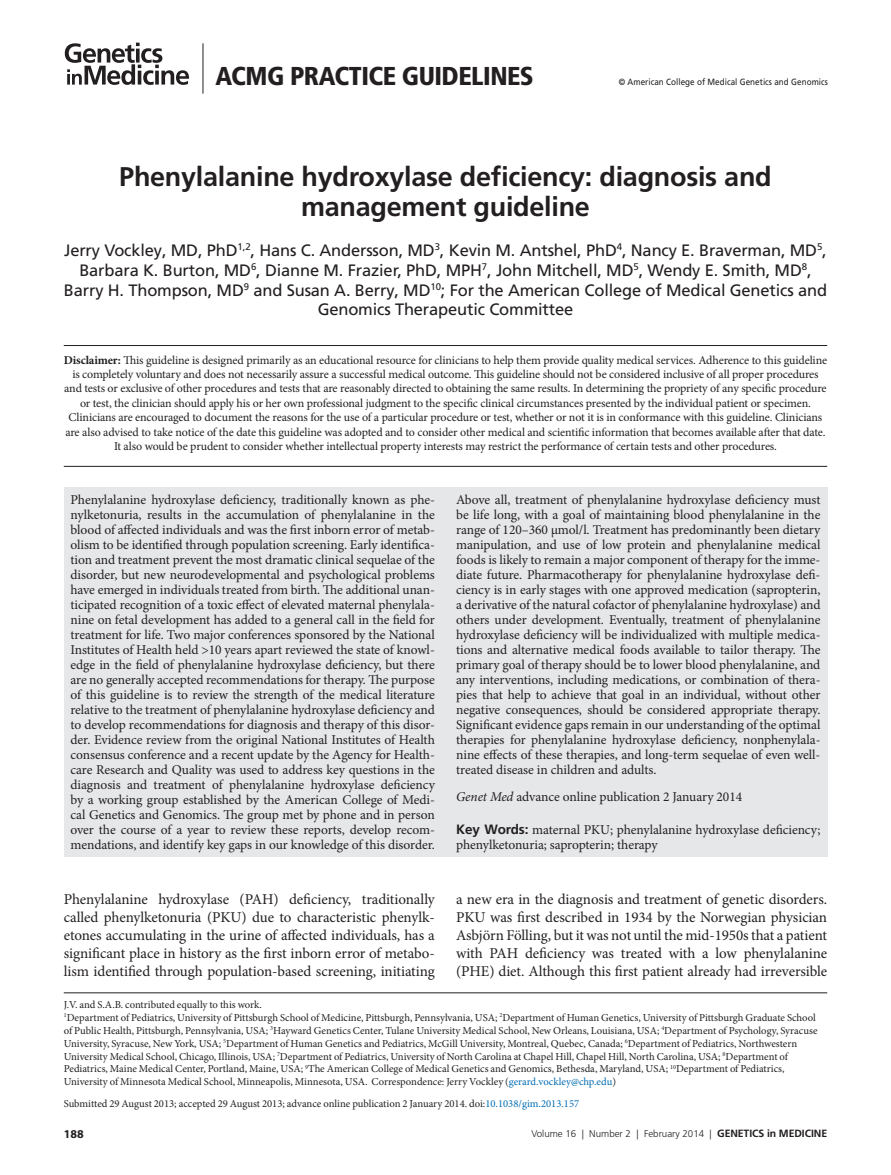
<style>
.page{position:relative;width:891px;height:1175px;background:#fff}
.page>*{position:absolute;margin:0;border:0;box-sizing:border-box;transform-origin:0 0}
.t1{font:700 27px/30px "Frutiger LT Pro";letter-spacing:-.01em;color:#231f20;text-align:center}
.t2{font:900 condensed 25.8px "Frutiger LT Pro";letter-spacing:-.02em;color:#231f20}
.t3{font:16.5px/19.8px "Frutiger LT Pro";letter-spacing:-.01em;color:#231f20;text-align:center}
.t4{font:15px/18px "Minion Pro";letter-spacing:-.005em;color:#231f20;text-align:justify}
.t5{font:13.5px/15px "Minion Pro";letter-spacing:-.005em;color:#231f20;text-align:justify}
.t6{font:12px/14.4px "Minion Pro";letter-spacing:-.01em;color:#231f20;text-align:center}
.t7{font:700 12px "Myriad Pro";color:#231f20}
.t8{font:10.65px/12.9px "Minion Pro";color:#231f20}
.t9{font:300 9.75px "Frutiger LT Pro";color:#231f20}
.t10{font:9px "Frutiger LT Pro";letter-spacing:.005em;color:#231f20;scale:.9 1}
.s1{font-weight:700}
.s2{font-style:italic}
.s3{font-family:"Frutiger LT Pro";font-weight:700}
.s4{color:#006cb3}
.s5{font-weight:700;font-size:10.5px}
</style>
<div class="page">
<hr style="left:203px;top:43px;width:1px;height:51px;background:#231f20">
<svg style="left:65px;top:43px;width:124px;height:42px"></svg>
<div style="left:64px;top:488px;width:763px;height:368px;background:#e6e7e9"></div>
<hr style="left:64px;top:345px;width:763px;height:1px;background:#231f20">
<hr style="left:64px;top:466px;width:763px;height:1px;background:#231f20">
<hr style="left:64px;top:992px;width:763px;height:1px;background:#231f20">
<h2 class="t2" style="left:216px;top:60px;width:320px">ACMG PRACTICE GUIDELINES</h2>
<p class="t10" style="left:619px;top:76px;width:234px">© American College of Medical Genetics and Genomics</p>
<h1 class="t1" style="left:119px;top:162px;width:654px">Phenylalanine hydroxylase deficiency: diagnosis and management guideline</h1>
<p class="t3" style="left:64px;top:240px;width:765px">Jerry Vockley, MD, PhD<sup>1,2</sup>, Hans C. Andersson, MD<sup>3</sup>, Kevin M. Antshel, PhD<sup>4</sup>, Nancy E. Braverman, MD<sup>5</sup>, Barbara K. Burton, MD<sup>6</sup>, Dianne M. Frazier, PhD, MPH<sup>7</sup>, John Mitchell, MD<sup>5</sup>, Wendy E. Smith, MD<sup>8</sup>, Barry H. Thompson, MD<sup>9</sup> and Susan A. Berry, MD<sup>10</sup>; For the American College of Medical Genetics and Genomics Therapeutic Committee</p>
<p class="t6" style="left:64px;top:352px;width:765px"><span class="s1">Disclaimer:</span> This guideline is designed primarily as an educational resource for clinicians to help them provide quality medical services. Adherence to this guideline is completely voluntary and does not necessarily assure a successful medical outcome. This guideline should not be considered inclusive of all proper procedures and tests or exclusive of other procedures and tests that are reasonably directed to obtaining the same results. In determining the propriety of any specific procedure or test, the clinician should apply his or her own professional judgment to the specific clinical circumstances presented by the individual patient or specimen.<br>Clinicians are encouraged to document the reasons for the use of a particular procedure or test, whether or not it is in conformance with this guideline. Clinicians are also advised to take notice of the date this guideline was adopted and to consider other medical and scientific information that becomes available after that date.<br>It also would be prudent to consider whether intellectual property interests may restrict the performance of certain tests and other procedures.</p>
<p class="t5" style="left:71px;top:492px;width:366px">Phenylalanine hydroxylase deficiency, traditionally known as phe&shy;nylketonuria, results in the accumulation of phenylalanine in the blood of affected individuals and was the first inborn error of metab&shy;olism to be identified through population screening. Early identifica&shy;tion and treatment prevent the most dramatic clinical sequelae of the disorder, but new neurodevelopmental and psychological problems have emerged in individuals treated from birth. The additional unan&shy;ticipated recognition of a toxic effect of elevated maternal phenylala&shy;nine on fetal development has added to a general call in the field for treatment for life. Two major conferences sponsored by the National Institutes of Health held &gt;10 years apart reviewed the state of knowl&shy;edge in the field of phenylalanine hydroxylase deficiency, but there are no generally accepted recommendations for therapy. The purpose of this guideline is to review the strength of the medical literature relative to the treatment of phenylalanine hydroxylase deficiency and to develop recommendations for diagnosis and therapy of this disor&shy;der. Evidence review from the original National Institutes of Health consensus conference and a recent update by the Agency for Health&shy;care Research and Quality was used to address key questions in the diagnosis and treatment of phenylalanine hydroxylase deficiency by a working group established by the American College of Medi&shy;cal Genetics and Genomics. The group met by phone and in person over the course of a year to review these reports, develop recom&shy;mendations, and identify key gaps in our knowledge of this disorder.</p>
<p class="t5" style="left:456px;top:492px;width:366px">Above all, treatment of phenylalanine hydroxylase deficiency must be life long, with a goal of maintaining blood phenylalanine in the range of 120–360 µmol/l. Treatment has predominantly been dietary manipulation, and use of low protein and phenylalanine medical foods is likely to remain a major component of therapy for the imme&shy;diate future. Pharmacotherapy for phenylalanine hydroxylase defi&shy;ciency is in early stages with one approved medication (sapropterin, a derivative of the natural cofactor of phenylalanine hydroxylase) and others under development. Eventually, treatment of phenylalanine hydroxylase deficiency will be individualized with multiple medica&shy;tions and alternative medical foods available to tailor therapy. The primary goal of therapy should be to lower blood phenylalanine, and any interventions, including medications, or combination of thera&shy;pies that help to achieve that goal in an individual, without other negative consequences, should be considered appropriate therapy.<br>Significant evidence gaps remain in our understanding of the optimal therapies for phenylalanine hydroxylase deficiency, nonphenylala&shy;nine effects of these therapies, and long-term sequelae of even well&shy;treated disease in children and adults.</p>
<p class="t5" style="left:456px;top:789px;width:288px"><span class="s2">Genet Med</span> advance online publication 2 January 2014</p>
<p class="t5" style="left:456px;top:822px;width:366px"><span class="s3">Key Words:</span> maternal PKU; phenylalanine hydroxylase deficiency; phenylketonuria; sapropterin; therapy</p>
<p class="t4" style="left:64px;top:890px;width:373px">Phenylalanine hydroxylase (PAH) deficiency, traditionally called phenylketonuria (PKU) due to characteristic phenylk&shy;etones accumulating in the urine of affected individuals, has a significant place in history as the first inborn error of metabo&shy;lism identified through population-based screening, initiating</p>
<p class="t4" style="left:456px;top:890px;width:373px">a new era in the diagnosis and treatment of genetic disorders.<br>PKU was first described in 1934 by the Norwegian physician Asbjörn Fölling, but it was not until the mid-1950s that a patient with PAH deficiency was treated with a low phenylalanine (PHE) diet. Although this first patient already had irreversible</p>
<p class="t8" style="left:64px;top:998px;width:755px">J.V. and S.A.B. contributed equally to this work.<br><sup>1</sup>Department of Pediatrics, University of Pittsburgh School of Medicine, Pittsburgh, Pennsylvania, USA; <sup>2</sup>Department of Human Genetics, University of Pittsburgh Graduate School of Public Health, Pittsburgh, Pennsylvania, USA; <sup>3</sup>Hayward Genetics Center, Tulane University Medical School, New Orleans, Louisiana, USA; <sup>4</sup>Department of Psychology, Syracuse University, Syracuse, New York, USA; <sup>5</sup>Department of Human Genetics and Pediatrics, McGill University, Montreal, Quebec, Canada; <sup>6</sup>Department of Pediatrics, Northwestern University Medical School, Chicago, Illinois, USA; <sup>7</sup>Department of Pediatrics, University of North Carolina at Chapel Hill, Chapel Hill, North Carolina, USA; <sup>8</sup>Department of Pediatrics, Maine Medical Center, Portland, Maine, USA; <sup>9</sup>The American College of Medical Genetics and Genomics, Bethesda, Maryland, USA; <sup>10</sup>Department of Pediatrics, University of Minnesota Medical School, Minneapolis, Minnesota, USA. Correspondence: Jerry Vockley (<span class="s4">gerard.vockley@chp.edu</span>)</p>
<p class="t8" style="left:64px;top:1097px;width:517px">Submitted 29 August 2013; accepted 29 August 2013; advance online publication 2 January 2014. doi:<span class="s4">10.1038/gim.2013.157</span></p>
<p class="t7" style="left:64px;top:1126px;width:21px">188</p>
<p class="t9" style="left:531px;top:1128px;width:297px">Volume 16 | Number 2 | February 2014 | <span class="s5">Genetics in medicine</span></p>
</div>
